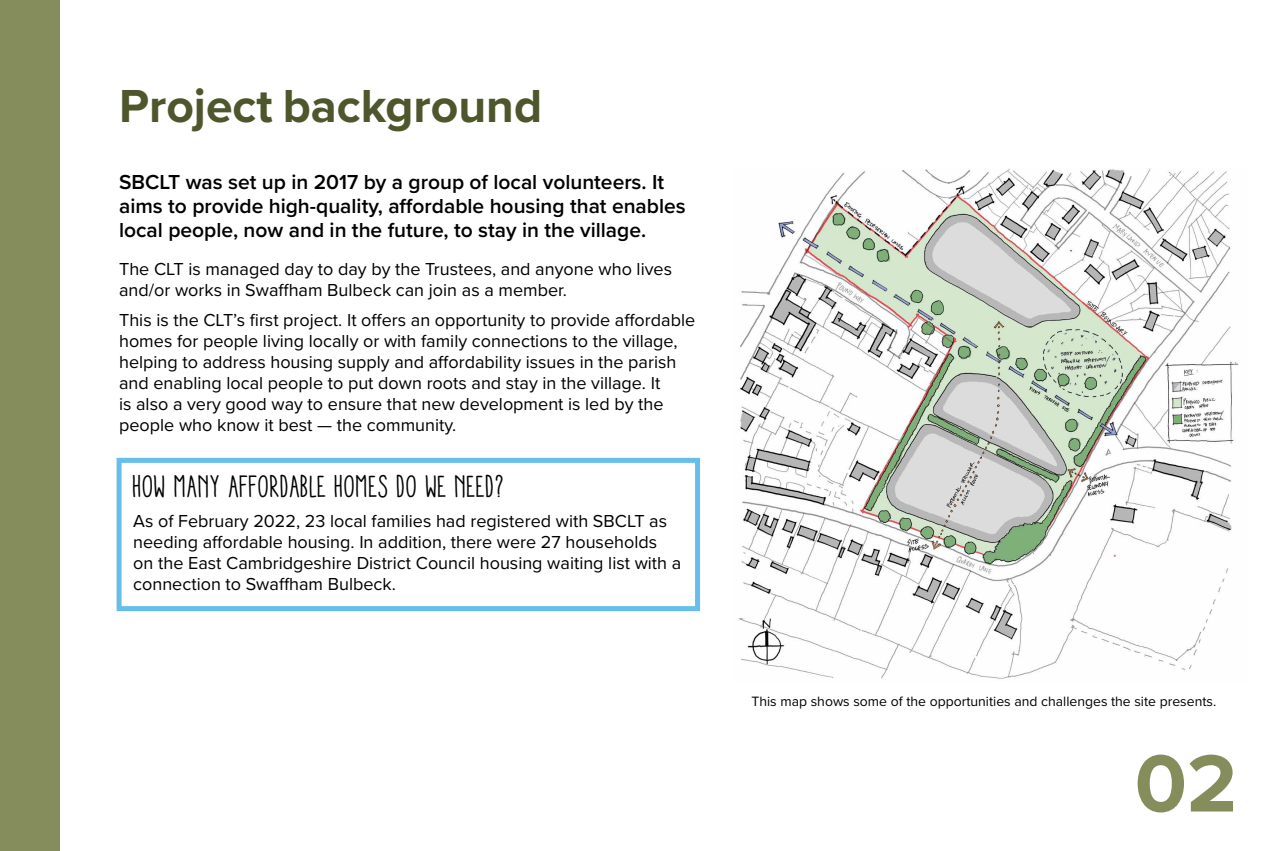
<style>
.page{position:relative;width:1276px;height:851px;background:#fff}
.page>*{position:absolute;margin:0;border:0;box-sizing:border-box;transform-origin:0 0}
.t1{font:700 84px "Proxima Nova";color:#848d5b}
.t2{font:700 48px "Proxima Nova";color:#4e562b}
.t3{font:31px "Aracne Soft Cond Reg";color:#000}
.t4{font:600 21px/24px "Proxima Nova";color:#000}
.t5{font:18px/21px "Proxima Nova";color:#000}
.t6{font:14px "Proxima Nova";color:#000}
</style>
<div class="page">
<div style="left:0;top:0;width:60px;height:850px;background:#848d5b"></div>
<div style="left:117px;top:458px;width:583px;height:153px;border:5px solid #65beec"></div>
<img style="left:739px;top:168px;width:500px;height:511px">
<h2 class="t2" style="left:119px;top:70px;width:424px">Project background</h2>
<p class="t4" style="left:119px;top:170px;width:568px">SBCLT was set up in 2017 by a group of local volunteers. It aims to provide high-quality, affordable housing that enables local people, now and in the future, to stay in the village.</p>
<p class="t5" style="left:119px;top:258px;width:554px">The CLT is managed day to day by the Trustees, and anyone who lives and/or works in Swaffham Bulbeck can join as a member.</p>
<p class="t5" style="left:119px;top:308px;width:577px">This is the CLT’s first project. It offers an opportunity to provide affordable homes for people living locally or with family connections to the village, helping to address housing supply and affordability issues in the parish and enabling local people to put down roots and stay in the village. It<br>is also a very good way to ensure that new development is led by the people who know it best — the community.</p>
<h3 class="t3" style="left:133px;top:468px;width:373px">HOW MANY AFFORDABLE HOMES DO WE NEED?</h3>
<p class="t5" style="left:133px;top:509px;width:549px">As of February 2022, 23 local families had registered with SBCLT as needing affordable housing. In addition, there were 27 households on the East Cambridgeshire District Council housing waiting list with a connection to Swaffham Bulbeck.</p>
<p class="t6" style="left:751px;top:690px;width:466px">This map shows some of the opportunities and challenges the site presents.</p>
<h1 class="t1" style="left:1134px;top:720px;width:104px">02</h1>
</div>
